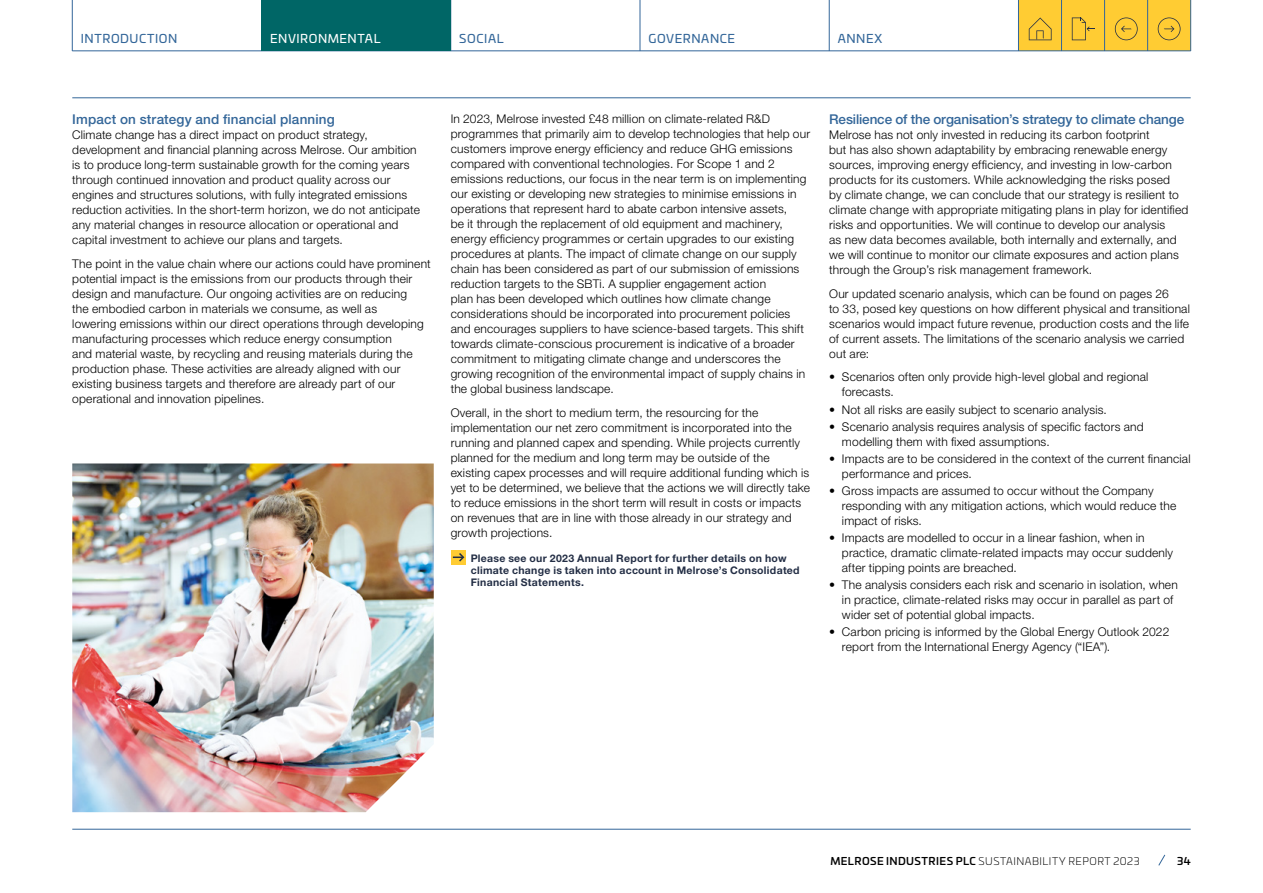
<style>
.page{position:relative;width:1263px;height:893px;background:#fff}
.page>*{position:absolute;margin:0;border:0;box-sizing:border-box;transform-origin:0 0}
.t1{font:500 13.5px "Helvetica Neue LT Std";letter-spacing:-.005em;color:#369}
.t2{font:300 12px/15px "Helvetica Neue LT Std";letter-spacing:.015em;color:#000}
.t3{font:12px "Univia Pro";letter-spacing:.05em;color:#369}
.t4{font:12px "Univia Pro";letter-spacing:.045em;color:#fff}
.t5{font:700 10.5px/12px "Helvetica Neue LT Std";letter-spacing:.025em;color:#232e45}
.t6{font:300 10.5px "Univia Pro";letter-spacing:.045em;color:#000}
.t7{font:500 10.5px "Univia Pro";color:#000}
.s1{font-weight:500}
</style>
<div class="page">
<img style="left:72px;top:463px;width:362px;height:349px">
<div style="left:451px;top:550px;width:14px;height:15px;background:#fc3"></div>
<svg style="left:453px;top:553px;width:12px;height:9px"></svg>
<hr style="left:72px;top:829px;width:1119px;height:1px;background:#369">
<hr style="left:72px;top:98px;width:1119px;height:1px;background:#369">
<div style="left:1061px;top:0;width:43px;height:51px;background:#fc3"></div>
<div style="left:1018px;top:0;width:43px;height:51px;background:#fc3"></div>
<div style="left:1104px;top:0;width:44px;height:51px;background:#fc3"></div>
<div style="left:1148px;top:0;width:43px;height:51px;background:#fc3"></div>
<svg style="left:1158px;top:17px;width:22px;height:23px"></svg>
<svg style="left:1029px;top:18px;width:22px;height:22px"></svg>
<svg style="left:1072px;top:17px;width:22px;height:23px"></svg>
<svg style="left:1115px;top:17px;width:23px;height:23px"></svg>
<svg style="left:1158px;top:854px;width:8px;height:12px"></svg>
<hr style="left:72px;top:51px;width:1119px;height:1px;background:#369">
<hr style="left:1061px;top:0;width:1px;height:51px;background:#369">
<hr style="left:72px;top:0;width:1px;height:51px;background:#369">
<hr style="left:640px;top:0;width:1px;height:51px;background:#369">
<hr style="left:829px;top:0;width:1px;height:51px;background:#369">
<hr style="left:1018px;top:0;width:1px;height:51px;background:#369">
<hr style="left:1104px;top:0;width:1px;height:51px;background:#369">
<hr style="left:1147px;top:0;width:1px;height:51px;background:#369">
<hr style="left:1190px;top:0;width:1px;height:51px;background:#369">
<div style="left:261px;top:0;width:190px;height:51px;background:#066"></div>
<p class="t3" style="left:81px;top:29px;width:98px">INTRODUCTION</p>
<p class="t4" style="left:270px;top:29px;width:112px">ENVIRONMENTAL</p>
<p class="t3" style="left:459px;top:29px;width:46px">SOCIAL</p>
<p class="t3" style="left:648px;top:29px;width:88px">GOVERNANCE</p>
<p class="t3" style="left:838px;top:29px;width:46px">ANNEX</p>
<p class="t1" style="left:72px;top:112px;width:264px">Impact on strategy and financial planning</p>
<p class="t2" style="left:72px;top:127px;width:349px">Climate change has a direct impact on product strategy, development and financial planning across Melrose. Our ambition is to produce long‑term sustainable growth for the coming years through continued innovation and product quality across our engines and structures solutions, with fully integrated emissions reduction activities. In the short‑term horizon, we do not anticipate any material changes in resource allocation or operational and capital investment to achieve our plans and targets.</p>
<p class="t2" style="left:72px;top:256px;width:360px">The point in the value chain where our actions could have prominent potential impact is the emissions from our products through their design and manufacture. Our ongoing activities are on reducing<br>the embodied carbon in materials we consume, as well as<br>lowering emissions within our direct operations through developing manufacturing processes which reduce energy consumption<br>and material waste, by recycling and reusing materials during the production phase. These activities are already aligned with our existing business targets and therefore are already part of our operational and innovation pipelines.</p>
<p class="t2" style="left:451px;top:111px;width:361px">In 2023, Melrose invested £48 million on climate‑related R&amp;D programmes that primarily aim to develop technologies that help our customers improve energy efficiency and reduce GHG emissions compared with conventional technologies. For Scope 1 and 2 emissions reductions, our focus in the near term is on implementing our existing or developing new strategies to minimise emissions in operations that represent hard to abate carbon intensive assets,<br>be it through the replacement of old equipment and machinery, energy efficiency programmes or certain upgrades to our existing procedures at plants. The impact of climate change on our supply chain has been considered as part of our submission of emissions reduction targets to the SBTi. A supplier engagement action<br>plan has been developed which outlines how climate change considerations should be incorporated into procurement policies and encourages suppliers to have science‑based targets. This shift towards climate‑conscious procurement is indicative of a broader commitment to mitigating climate change and underscores the growing recognition of the environmental impact of supply chains in the global business landscape.</p>
<p class="t2" style="left:451px;top:405px;width:361px">Overall, in the short to medium term, the resourcing for the implementation our net zero commitment is incorporated into the running and planned capex and spending. While projects currently planned for the medium and long term may be outside of the existing capex processes and will require additional funding which is yet to be determined, we believe that the actions we will directly take to reduce emissions in the short term will result in costs or impacts on revenues that are in line with those already in our strategy and growth projections.</p>
<p class="t5" style="left:471px;top:552px;width:330px">Please see our 2023 Annual Report for further details on how climate change is taken into account in Melrose’s Consolidated<br>Financial Statements.</p>
<p class="t1" style="left:829px;top:112px;width:357px">Resilience of the organisation’s strategy to climate change</p>
<p class="t2" style="left:829px;top:127px;width:361px">Melrose has not only invested in reducing its carbon footprint<br>but has also shown adaptability by embracing renewable energy sources, improving energy efficiency, and investing in low‑carbon products for its customers. While acknowledging the risks posed<br>by climate change, we can conclude that our strategy is resilient to climate change with appropriate mitigating plans in play for identified risks and opportunities. We will continue to develop our analysis<br>as new data becomes available, both internally and externally, and we will continue to monitor our climate exposures and action plans through the Group’s risk management framework.</p>
<p class="t2" style="left:829px;top:286px;width:362px">Our updated scenario analysis, which can be found on pages 26<br>to 33, posed key questions on how different physical and transitional scenarios would impact future revenue, production costs and the life of current assets. The limitations of the scenario analysis we carried out are:</p>
<p class="t2" style="left:842px;top:369px;width:308px;text-indent:-13px">• Scenarios often only provide high‑level global and regional forecasts.</p>
<p class="t2" style="left:829px;top:402px;width:279px">• Not all risks are easily subject to scenario analysis.</p>
<p class="t2" style="left:842px;top:419px;width:303px;text-indent:-13px">• Scenario analysis requires analysis of specific factors and modelling them with fixed assumptions.</p>
<p class="t2" style="left:842px;top:451px;width:350px;text-indent:-13px">• Impacts are to be considered in the context of the current financial performance and prices.</p>
<p class="t2" style="left:842px;top:483px;width:336px;text-indent:-13px">• Gross impacts are assumed to occur without the Company responding with any mitigation actions, which would reduce the impact of risks.</p>
<p class="t2" style="left:842px;top:530px;width:333px;text-indent:-13px">• Impacts are modelled to occur in a linear fashion, when in practice, dramatic climate‑related impacts may occur suddenly after tipping points are breached.</p>
<p class="t2" style="left:842px;top:577px;width:337px;text-indent:-13px">• The analysis considers each risk and scenario in isolation, when in practice, climate‑related risks may occur in parallel as part of wider set of potential global impacts.</p>
<p class="t2" style="left:842px;top:624px;width:329px;text-indent:-13px">• Carbon pricing is informed by the Global Energy Outlook 2022 report from the International Energy Agency (“IEA”).</p>
<p class="t6" style="left:830px;top:854px;width:311px"><span class="s1">MELROSE INDUSTRIES PLC</span> SUSTAINABILITY REPORT 2023</p>
<p class="t7" style="left:1177px;top:853px;width:15px">34</p>
</div>
